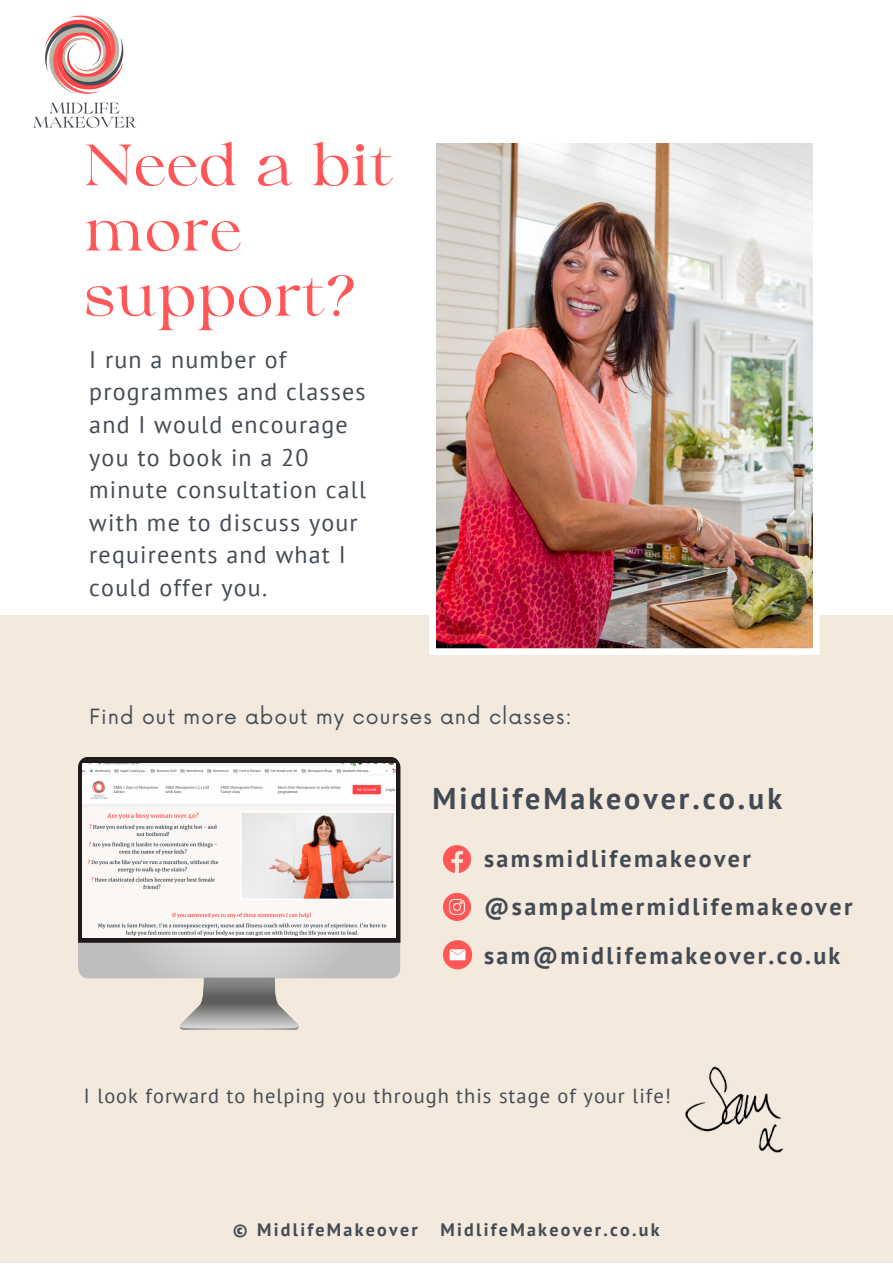
<style>
.page{position:relative;width:893px;height:1264px;background:#fff}
.page>*{position:absolute;margin:0;border:0;box-sizing:border-box;transform-origin:0 0}
.t1{font:58.05px/65.2px "Collingar";color:#ff5757}
.t2{font:700 30px "PT Sans";letter-spacing:.1em;color:#424b54}
.t3{font:24px/32.5px "PT Sans";letter-spacing:.05em;color:#424b54}
.t4{font:700 24px "PT Sans";letter-spacing:.1em;color:#424b54}
.t5{font:20.4px "PT Sans";letter-spacing:.05em;color:#424b54}
.t6{font:20.4px "Now";letter-spacing:.05em;color:#424b54}
.t7{font:700 18px "PT Sans";letter-spacing:.125em;color:#424b54}
</style>
<div class="page">
<div style="left:0;top:615px;width:892px;height:647px;background:#f3e9dc"></div>
<img style="left:429px;top:143px;width:390px;height:512px">
<img style="left:685px;top:1066px;width:99px;height:87px">
<svg style="left:78px;top:942px;width:322px;height:36px;background:#c3c3c3"></svg>
<svg style="left:179px;top:977px;width:120px;height:53px"></svg>
<svg style="left:78px;top:757px;width:322px;height:185px;background:#3c3637"></svg>
<img style="left:83px;top:763px;width:312px;height:174px">
<svg style="left:443px;top:845px;width:28px;height:28px"></svg>
<svg style="left:443px;top:892px;width:28px;height:29px"></svg>
<div style="left:443px;top:940px;width:29px;height:29px;background:#ff5757;border-radius:50%"></div>
<svg style="left:449px;top:949px;width:16px;height:11px"></svg>
<img style="left:33px;top:15px;width:104px;height:113px">
<h1 class="t1" style="left:84px;top:138px;width:311px">Need a bit more support?</h1>
<p class="t3" style="left:89px;top:342px;width:278px">I run a number of programmes and classes and I would encourage you to book in a 20 minute consultation call with me to discuss your requireents and what I could offer you.</p>
<p class="t6" style="left:89px;top:705px;width:484px">Find out more about my courses and classes:</p>
<p class="t2" style="left:432px;top:778px;width:351px">MidlifeMakeover.co.uk</p>
<p class="t4" style="left:484px;top:843px;width:268px">samsmidlifemakeover</p>
<p class="t4" style="left:484px;top:890px;width:370px">@sampalmermidlifemakeover</p>
<p class="t4" style="left:484px;top:939px;width:358px">sam@midlifemakeover.co.uk</p>
<p class="t5" style="left:84px;top:1082px;width:588px">I look forward to helping you through this stage of your life!</p>
<p class="t7" style="left:233px;top:1217px;width:186px">© MidlifeMakeover</p>
<p class="t7" style="left:440px;top:1217px;width:221px">MidlifeMakeover.co.uk</p>
</div>
